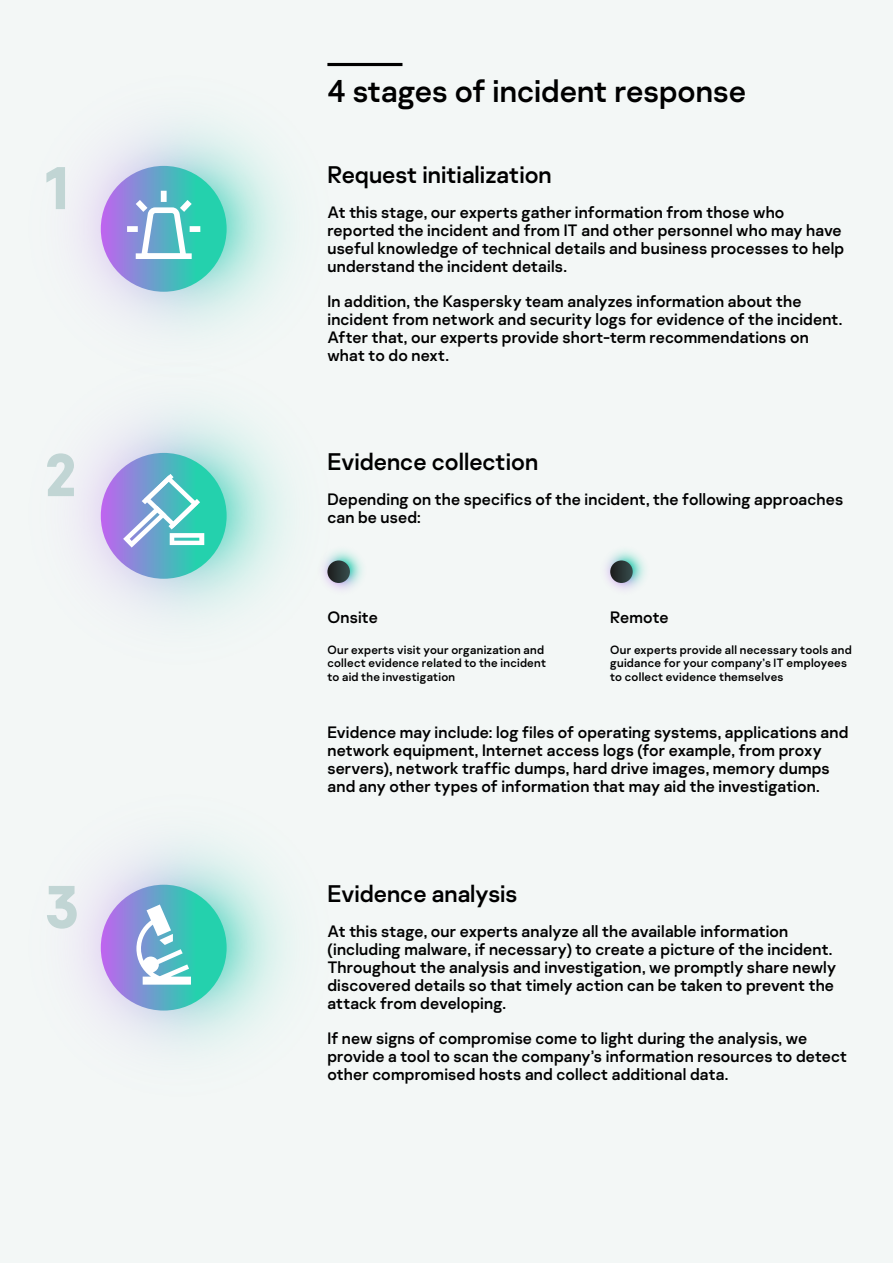
<style>
.page{position:relative;width:893px;height:1263px;background:#f3f7f6}
.page>*{position:absolute;margin:0;border:0;box-sizing:border-box;transform-origin:0 0}
.t1{font:700 60px "Kaspersky Sans";color:#c1d5d4}
.t2{font:31.5px "Kaspersky Sans";color:#000}
.t3{font:24px "Kaspersky Sans";color:#000}
.t4{font:16.5px/18px "Kaspersky Sans";letter-spacing:.01em;color:#000}
.t5{font:12px/13.5px "Kaspersky Sans";letter-spacing:.02em;color:#000}
</style>
<div class="page">
<hr style="left:327px;top:63px;width:75px;height:3px;background:#000">
<img style="left:79px;top:122px;width:211px;height:209px">
<img style="left:79px;top:841px;width:211px;height:209px">
<img style="left:79px;top:409px;width:211px;height:209px">
<svg style="left:101px;top:166px;width:126px;height:126px;background:#60a7c7"></svg>
<svg style="left:121px;top:185px;width:85px;height:78px"></svg>
<img style="left:322px;top:550px;width:41px;height:40px">
<img style="left:605px;top:550px;width:40px;height:40px">
<svg style="left:327px;top:560px;width:23px;height:23px"></svg>
<svg style="left:610px;top:560px;width:23px;height:23px"></svg>
<svg style="left:101px;top:453px;width:126px;height:126px;background:#60a7c7"></svg>
<svg style="left:123px;top:474px;width:81px;height:74px"></svg>
<svg style="left:101px;top:885px;width:126px;height:125px;background:#5fa7c6"></svg>
<svg style="left:136px;top:904px;width:55px;height:81px"></svg>
<h1 class="t1" style="left:45px;top:150px;width:26px">1</h1>
<h1 class="t1" style="left:45px;top:437px;width:33px">2</h1>
<h1 class="t1" style="left:45px;top:869px;width:36px">3</h1>
<h2 class="t2" style="left:327px;top:72px;width:420px">4 stages of incident response</h2>
<h3 class="t3" style="left:327px;top:160px;width:226px">Request initialization</h3>
<p class="t4" style="left:327px;top:203px;width:518px">At this stage, our experts gather information from those who reported the incident and from IT and other personnel who may have useful knowledge of technical details and business processes to help understand the incident details.</p>
<p class="t4" style="left:327px;top:292px;width:516px">In addition, the Kaspersky team analyzes information about the incident from network and security logs for evidence of the incident.<br>After that, our experts provide short-term recommendations on what to do next.</p>
<h3 class="t3" style="left:327px;top:447px;width:212px">Evidence collection</h3>
<p class="t4" style="left:327px;top:490px;width:517px">Depending on the specifics of the incident, the following approaches can be used:</p>
<p class="t4" style="left:327px;top:609px;width:52px">Onsite</p>
<p class="t5" style="left:327px;top:643px;width:220px">Our experts visit your organization and collect evidence related to the incident to aid the investigation</p>
<p class="t4" style="left:610px;top:609px;width:60px">Remote</p>
<p class="t5" style="left:610px;top:643px;width:243px">Our experts provide all necessary tools and guidance for your company’s IT employees to collect evidence themselves</p>
<p class="t4" style="left:327px;top:723px;width:522px">Evidence may include: log files of operating systems, applications and network equipment, Internet access logs (for example, from proxy servers), network traffic dumps, hard drive images, memory dumps and any other types of information that may aid the investigation.</p>
<h3 class="t3" style="left:327px;top:879px;width:192px">Evidence analysis</h3>
<p class="t4" style="left:327px;top:922px;width:510px">At this stage, our experts analyze all the available information (including malware, if necessary) to create a picture of the incident.<br>Throughout the analysis and investigation, we promptly share newly discovered details so that timely action can be taken to prevent the attack from developing.</p>
<p class="t4" style="left:327px;top:1029px;width:521px">If new signs of compromise come to light during the analysis, we provide a tool to scan the company’s information resources to detect other compromised hosts and collect additional data.</p>
</div>
